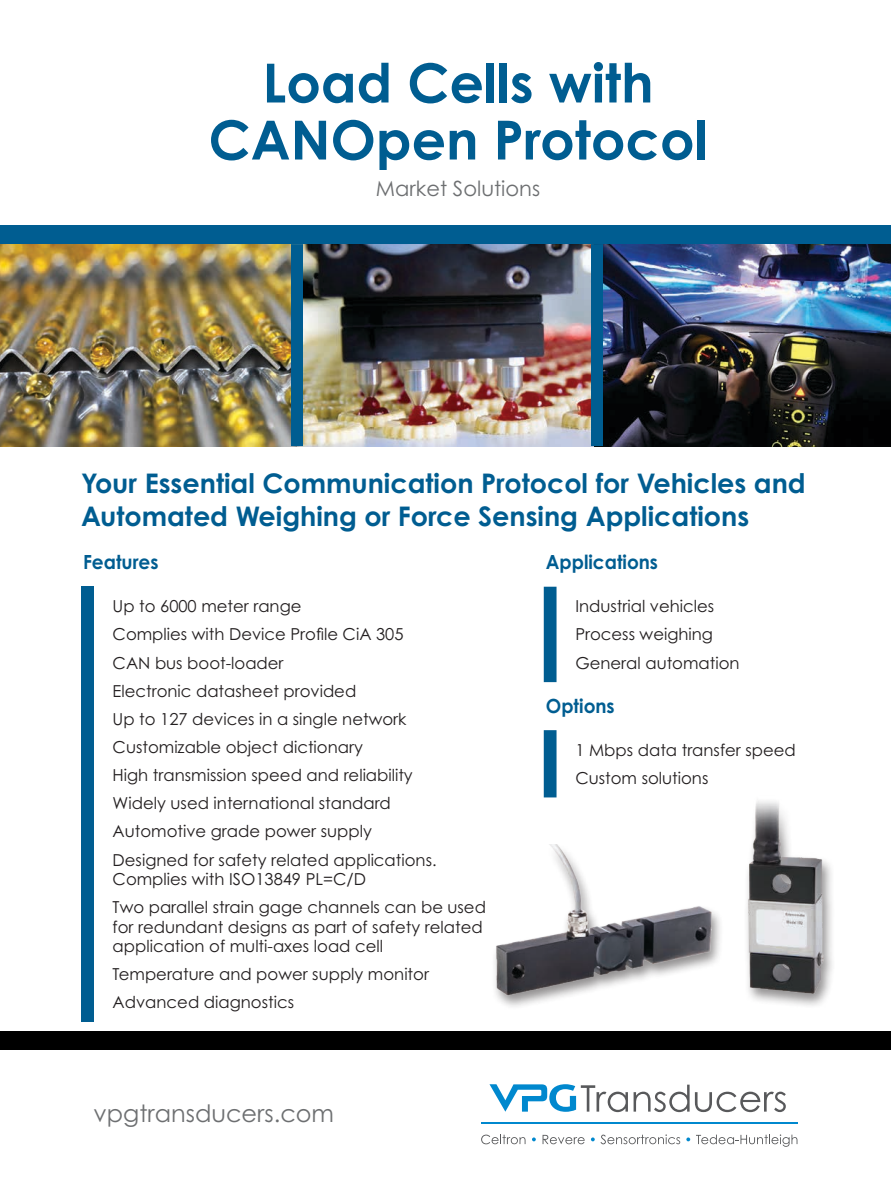
<style>
.page{position:relative;width:891px;height:1188px;background:#fff}
.page>*{position:absolute;margin:0;border:0;box-sizing:border-box;transform-origin:0 0}
.t1{font:700 54px/57px "Century Gothic Pro";color:#005d91;text-align:center}
.t2{font:700 27px/33px "Century Gothic Pro";color:#005d91}
.t3{font:24px "Century Gothic Pro";color:#6d6f71}
.t4{font:21px "Century Gothic Pro";color:#6d6f71}
.t5{font:700 19.5px "Century Gothic Pro";color:#005d91;scale:.95 1}
.t6{font:16.5px/28.2px "Century Gothic Pro";color:#231f20}
</style>
<div class="page">
<div style="left:743px;top:800px;width:93px;height:209px;background:#231f20;opacity:.5"></div>
<img style="left:743px;top:800px;width:85px;height:197px">
<div style="left:491px;top:843px;width:233px;height:168px;background:#231f20;opacity:.5"></div>
<img style="left:491px;top:845px;width:222px;height:152px">
<img style="left:0;top:244px;width:891px;height:202px">
<div style="left:81px;top:587px;width:13px;height:435px;background:#005d91"></div>
<svg style="left:544px;top:587px;width:13px;height:210px"></svg>
<div style="left:291px;top:244px;width:12px;height:202px;background:#005d91"></div>
<div style="left:591px;top:244px;width:12px;height:202px;background:#005d91"></div>
<div style="left:0;top:1031px;width:891px;height:19px;background:#000"></div>
<svg style="left:489px;top:1084px;width:139px;height:28px"></svg>
<svg style="left:634px;top:1085px;width:152px;height:27px"></svg>
<svg style="left:481px;top:1135px;width:45px;height:9px"></svg>
<svg style="left:532px;top:1137px;width:4px;height:4px"></svg>
<svg style="left:543px;top:1135px;width:42px;height:9px"></svg>
<svg style="left:591px;top:1137px;width:4px;height:4px"></svg>
<svg style="left:601px;top:1134px;width:79px;height:10px"></svg>
<svg style="left:686px;top:1137px;width:4px;height:4px"></svg>
<svg style="left:696px;top:1134px;width:101px;height:13px"></svg>
<hr style="left:481px;top:1122px;width:316px;height:2px;background:#0088ce">
<div style="left:0;top:225px;width:891px;height:19px;background:#005d91"></div>
<h1 class="t1" style="left:208px;top:53px;width:501px">Load Cells with<br>CANOpen Protocol</h1>
<p class="t4" style="left:376px;top:176px;width:166px">Market Solutions</p>
<h2 class="t2" style="left:81px;top:466px;width:726px">Your Essential Communication Protocol for Vehicles and<br>Automated Weighing or Force Sensing Applications</h2>
<p class="t5" style="left:83px;top:550px;width:81px">Features</p>
<p class="t6" style="left:113px;top:592px;width:326px">Up to 6000 meter range<br>Complies with Device Profile CiA 305<br>CAN bus boot-loader<br>Electronic datasheet provided<br>Up to 127 devices in a single network Customizable object dictionary<br>High transmission speed and reliability Widely used international standard Automotive grade power supply Designed for safety related applications.</p>
<p class="t6" style="left:113px;top:865px;width:375px">Complies with ISO13849 PL=C/D<br>Two parallel strain gage channels can be used</p>
<p class="t6" style="left:113px;top:917px;width:372px;line-height:19.5px">for redundant designs as part of safety related application of multi-axes load cell</p>
<p class="t6" style="left:113px;top:960px;width:318px">Temperature and power supply monitor<br>Advanced diagnostics</p>
<h3 class="t3" style="left:94px;top:1099px;width:242px">vpgtransducers.com</h3>
<p class="t5" style="left:546px;top:550px;width:120px">Applications</p>
<p class="t6" style="left:575px;top:592px;width:166px">Industrial vehicles<br>Process weighing<br>General automation</p>
<p class="t5" style="left:546px;top:694px;width:74px">Options</p>
<p class="t6" style="left:575px;top:736px;width:222px">1 Mbps data transfer speed<br>Custom solutions</p>
</div>
